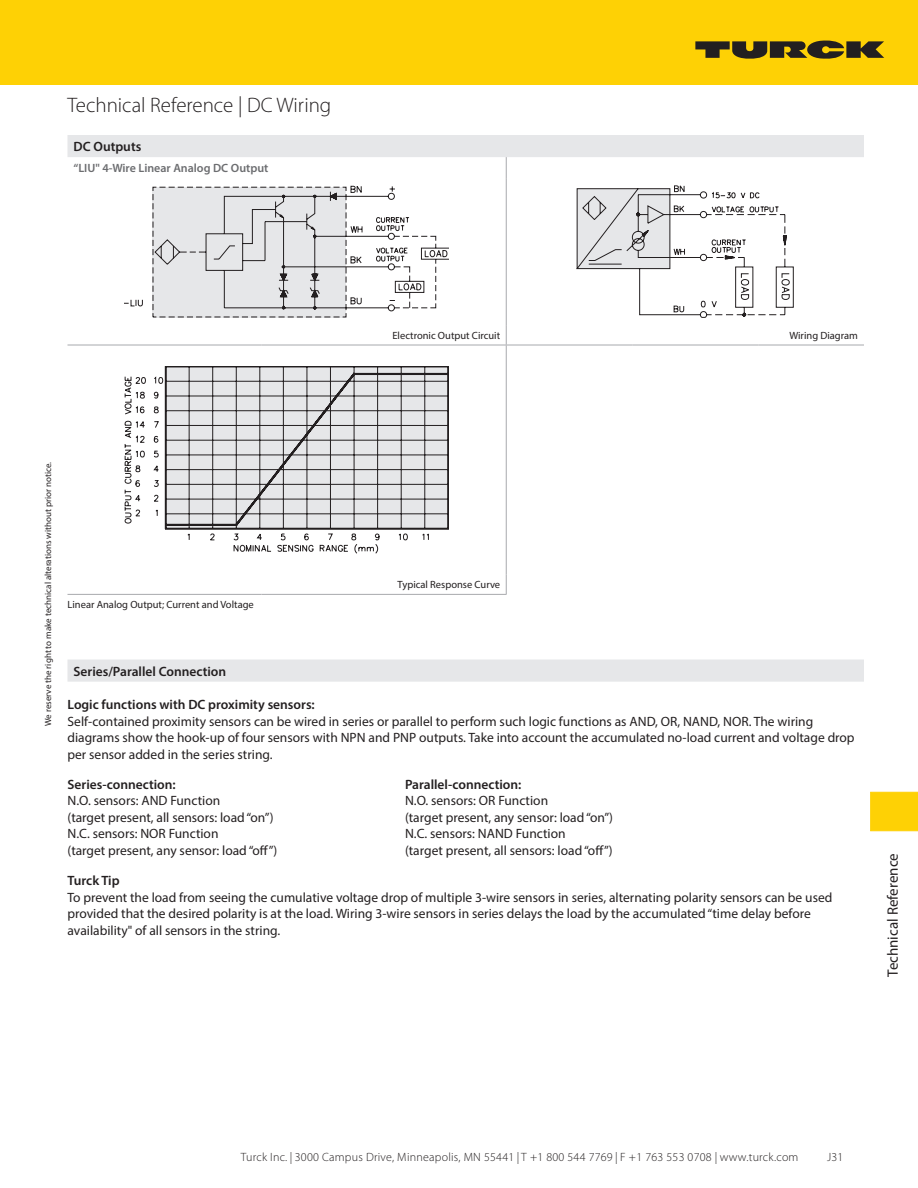
<style>
.page{position:relative;width:918px;height:1188px;background:#fff}
.page>*{position:absolute;margin:0;border:0;box-sizing:border-box;transform-origin:0 0}
.t1{font:300 21px "Myriad Pro";color:#231f20}
.t2{font:15px "Myriad Pro";color:#231f20}
.Body{font:13.5px/16.5px "Myriad Pro";color:#231f20}
.Body_Header_Semi_Bol{font:600 13.5px "Myriad Pro";color:#231f20}
.Sub_Header_Bar{font:600 13.5px "Myriad Pro";color:#231f20}
.t3{font:300 12px "Myriad Pro";letter-spacing:.02em;color:#231f20}
.Image_Label_Grey{font:600 12px "Myriad Pro";color:#6c6d70}
.Image_Label_Right{font:10.5px "Myriad Pro";color:#231f20}
.Table_Disclaimer{font:10.5px "Myriad Pro";color:#231f20}
.t4{font:9px "Myriad Pro";color:#231f20}
</style>
<div class="page">
<div style="left:0;top:0;width:918px;height:84px;background:#fed105"></div>
<svg style="left:695px;top:41px;width:189px;height:18px"></svg>
<div style="left:870px;top:792px;width:48px;height:39px;background:#fed105"></div>
<svg style="left:506px;top:325px;width:1px;height:20px"></svg>
<svg style="left:506px;top:575px;width:1px;height:19px"></svg>
<hr style="left:506px;top:178px;width:1px;height:147px;background:#a8a9ad">
<hr style="left:506px;top:345px;width:1px;height:230px;background:#a8a9ad">
<hr style="left:68px;top:594px;width:194px;height:1px;background:#a8a9ad">
<hr style="left:262px;top:594px;width:245px;height:1px;background:#a8a9ad">
<hr style="left:68px;top:345px;width:194px;height:1px;background:#a8a9ad">
<hr style="left:262px;top:345px;width:244px;height:1px;background:#a8a9ad">
<hr style="left:506px;top:345px;width:126px;height:1px;background:#a8a9ad">
<hr style="left:632px;top:345px;width:126px;height:1px;background:#a8a9ad">
<hr style="left:758px;top:345px;width:106px;height:1px;background:#a8a9ad">
<svg style="left:68px;top:135px;width:796px;height:43px"></svg>
<svg style="left:125px;top:186px;width:324px;height:131px"></svg>
<svg style="left:577px;top:186px;width:216px;height:132px"></svg>
<svg style="left:125px;top:366px;width:324px;height:187px"></svg>
<div style="left:68px;top:660px;width:796px;height:22px;background:#e6e7e9"></div>
<h1 class="t1" style="left:68px;top:94px;width:265px">Technical Reference | DC Wiring</h1>
<p class="Sub_Header_Bar" style="left:74px;top:138px;width:69px">DC Outputs</p>
<p class="Image_Label_Grey" style="left:74px;top:160px;width:196px">“LIU" 4-Wire Linear Analog DC Output</p>
<p class="Image_Label_Right" style="left:392px;top:329px;width:109px">Electronic Output Circuit</p>
<p class="Image_Label_Right" style="left:789px;top:329px;width:70px">Wiring Diagram</p>
<p class="t4" style="left:43px;top:726px;width:265px;rotate:-90deg">We reserve the right to make technical alterations without prior notice.</p>
<p class="Table_Disclaimer" style="left:68px;top:598px;width:188px">Linear Analog Output; Current and Voltage</p>
<p class="Image_Label_Right" style="left:398px;top:578px;width:104px">Typical Response Curve</p>
<p class="Sub_Header_Bar" style="left:74px;top:663px;width:154px">Series/Parallel Connection</p>
<p class="Body_Header_Semi_Bol" style="left:68px;top:696px;width:249px">Logic functions with DC proximity sensors:</p>
<p class="Body" style="left:68px;top:713px;width:789px">Self-contained proximity sensors can be wired in series or parallel to perform such logic functions as AND, OR, NAND, NOR. The wiring diagrams show the hook-up of four sensors with NPN and PNP outputs. Take into account the accumulated no-load current and voltage drop per sensor added in the series string.</p>
<p class="Body_Header_Semi_Bol" style="left:68px;top:776px;width:110px">Series-connection:</p>
<p class="Body" style="left:68px;top:792px;width:154px">N.O. sensors: AND Function</p>
<p class="Body" style="left:68px;top:809px;width:208px">(target present, all sensors: load “on”)</p>
<p class="Body" style="left:68px;top:825px;width:153px">N.C. sensors: NOR Function</p>
<p class="Body" style="left:68px;top:842px;width:211px">(target present, any sensor: load “off”)</p>
<p class="Body_Header_Semi_Bol" style="left:405px;top:776px;width:118px">Parallel-connection:</p>
<p class="Body" style="left:405px;top:792px;width:145px">N.O. sensors: OR Function</p>
<p class="Body" style="left:405px;top:809px;width:210px">(target present, any sensor: load “on”)</p>
<p class="Body" style="left:405px;top:825px;width:162px">N.C. sensors: NAND Function</p>
<p class="Body" style="left:405px;top:842px;width:209px">(target present, all sensors: load “off”)</p>
<p class="Body_Header_Semi_Bol" style="left:68px;top:872px;width:54px">Turck Tip</p>
<p class="Body" style="left:68px;top:889px;width:766px">To prevent the load from seeing the cumulative voltage drop of multiple 3-wire sensors in series, alternating polarity sensors can be used provided that the desired polarity is at the load. Wiring 3-wire sensors in series delays the load by the accumulated “time delay before availability" of all sensors in the string.</p>
<p class="t2" style="left:884px;top:977px;width:125px;rotate:-90deg">Technical Reference</p>
<p class="t3" style="left:241px;top:1150px;width:559px">Turck Inc. | 3000 Campus Drive, Minneapolis, MN 55441 | T +1 800 544 7769 | F +1 763 553 0708 | www.turck.com</p>
<p class="t3" style="left:827px;top:1150px;width:18px">J31</p>
</div>
